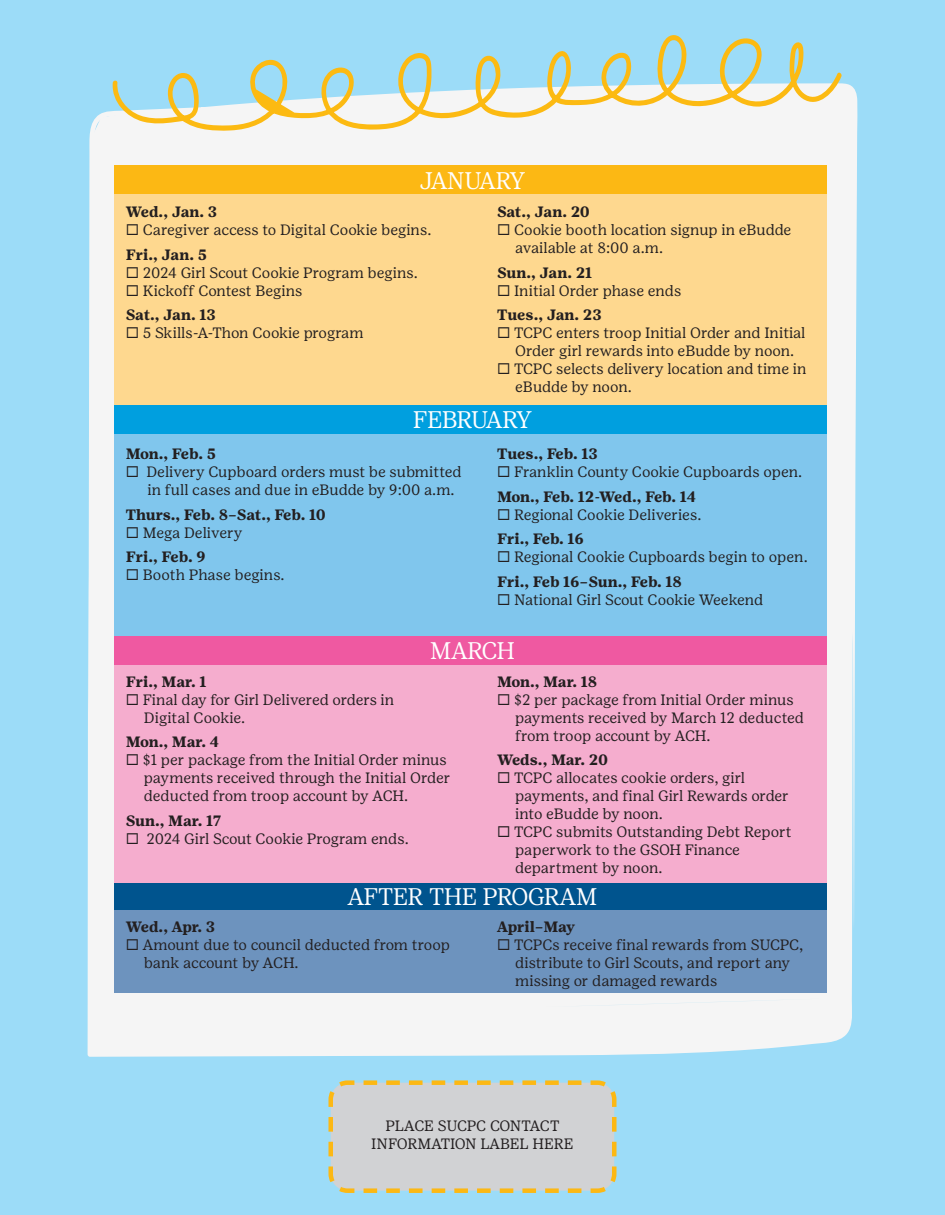
<style>
.page{position:relative;width:945px;height:1215px;background:#9cdcf8}
.page>*{position:absolute;margin:0;border:0;box-sizing:border-box;transform-origin:0 0}
.t1{font:300 24px "Girl Scout Display";letter-spacing:-.01em;color:#fff}
.t2{font:300 24px "Girl Scout Display";letter-spacing:-.03em;color:#fff}
.t3{font:300 24px "Girl Scout Display";letter-spacing:-.035em;color:#fff}
.t4{font:15px/18px "Girl Scout Text";letter-spacing:-.005em;color:#231f20}
.t5{font:700 15px "Girl Scout Text";color:#231f20}
.t6{font:700 15px "Girl Scout Text";letter-spacing:-.02em;color:#231f20}
</style>
<div class="page">
<div style="left:91px;top:86px;width:766px;height:968px;background:#f5f5f5"></div>
<svg style="left:111px;top:35px;width:732px;height:96px"></svg>
<div style="left:546px;top:999px;width:272px;height:8px;background:#f5f5f5"></div>
<div style="left:115px;top:166px;width:712px;height:28px;background:#fcb814"></div>
<div style="left:115px;top:882px;width:712px;height:28px;background:#00548e"></div>
<div style="left:115px;top:194px;width:712px;height:254px;background:#fed88f"></div>
<div style="left:115px;top:422px;width:712px;height:221px;background:#80c6ed"></div>
<div style="left:115px;top:910px;width:712px;height:83px;background:#6d93be"></div>
<div style="left:115px;top:637px;width:712px;height:28px;background:#ef59a1"></div>
<div style="left:115px;top:665px;width:712px;height:217px;background:#f5adce"></div>
<svg style="left:328px;top:1080px;width:289px;height:113px;background:#d1d0c9"></svg>
<div style="left:115px;top:406px;width:712px;height:28px;background:#009fdf"></div>
<p class="t3" style="left:420px;top:167px;width:107px">JANUARY</p>
<p class="t5" style="left:126px;top:203px;width:93px">Wed., Jan. 3</p>
<p class="t4" style="left:126px;top:221px;width:307px">◻ Caregiver access to Digital Cookie begins.</p>
<p class="t5" style="left:126px;top:246px;width:83px">Fri., Jan. 5</p>
<p class="t4" style="left:126px;top:264px;width:294px">◻ 2024 Girl Scout Cookie Program begins.</p>
<p class="t4" style="left:126px;top:282px;width:178px">◻ Kickoff Contest Begins</p>
<p class="t5" style="left:126px;top:306px;width:91px">Sat., Jan. 13</p>
<p class="t4" style="left:126px;top:324px;width:239px">◻ 5 Skills-A-Thon Cookie program</p>
<p class="t5" style="left:497px;top:203px;width:94px">Sat., Jan. 20</p>
<p class="t4" style="left:515px;top:221px;width:278px;text-indent:-18px">◻ Cookie booth location signup in eBudde available at 8:00 a.m.</p>
<p class="t5" style="left:497px;top:264px;width:97px">Sun., Jan. 21</p>
<p class="t4" style="left:497px;top:282px;width:186px">◻ Initial Order phase ends</p>
<p class="t5" style="left:497px;top:306px;width:106px">Tues., Jan. 23</p>
<p class="t4" style="left:497px;top:324px;width:310px;text-align:center">◻ TCPC enters troop Initial Order and Initial<br>Order girl rewards into eBudde by noon.</p>
<p class="t4" style="left:515px;top:360px;width:293px;text-indent:-18px">◻ TCPC selects delivery location and time in eBudde by noon.</p>
<p class="t2" style="left:413px;top:407px;width:120px">FEBRUARY</p>
<p class="t5" style="left:126px;top:445px;width:92px">Mon., Feb. 5</p>
<p class="t4" style="left:148px;top:463px;width:316px;text-indent:-22px">◻ Delivery Cupboard orders must be submitted in full cases and due in eBudde by 9:00 a.m.</p>
<p class="t6" style="left:126px;top:506px;width:202px">Thurs., Feb. 8–Sat., Feb. 10</p>
<p class="t4" style="left:126px;top:523px;width:118px">◻ Mega Delivery</p>
<p class="t5" style="left:126px;top:548px;width:82px">Fri., Feb. 9</p>
<p class="t4" style="left:126px;top:566px;width:160px">◻ Booth Phase begins.</p>
<p class="t5" style="left:497px;top:445px;width:102px">Tues., Feb. 13</p>
<p class="t4" style="left:497px;top:463px;width:307px">◻ Franklin County Cookie Cupboards open.</p>
<p class="t5" style="left:497px;top:488px;width:201px">Mon., Feb. 12-Wed., Feb. 14</p>
<p class="t4" style="left:497px;top:505px;width:206px">◻ Regional Cookie Deliveries.</p>
<p class="t5" style="left:497px;top:530px;width:88px">Fri., Feb. 16</p>
<p class="t4" style="left:497px;top:548px;width:312px">◻ Regional Cookie Cupboards begin to open.</p>
<p class="t5" style="left:497px;top:573px;width:186px">Fri., Feb 16–Sun., Feb. 18</p>
<p class="t4" style="left:497px;top:591px;width:268px">◻ National Girl Scout Cookie Weekend</p>
<p class="t1" style="left:430px;top:637px;width:86px">MARCH</p>
<p class="t5" style="left:126px;top:672px;width:82px">Fri., Mar. 1</p>
<p class="t4" style="left:144px;top:690px;width:252px;text-indent:-18px">◻ Final day for Girl Delivered orders in<br>Digital Cookie.</p>
<p class="t5" style="left:126px;top:733px;width:95px">Mon., Mar. 4</p>
<p class="t4" style="left:144px;top:751px;width:308px;text-indent:-18px">◻ $1 per package from the Initial Order minus payments received through the Initial Order deducted from troop account by ACH.</p>
<p class="t5" style="left:126px;top:812px;width:97px">Sun., Mar. 17</p>
<p class="t4" style="left:126px;top:830px;width:284px">◻ 2024 Girl Scout Cookie Program ends.</p>
<p class="t5" style="left:497px;top:672px;width:102px">Mon., Mar. 18</p>
<p class="t4" style="left:515px;top:690px;width:290px;text-indent:-18px">◻ $2 per package from Initial Order minus payments received by March 12 deducted from troop account by ACH.</p>
<p class="t5" style="left:497px;top:751px;width:112px">Weds., Mar. 20</p>
<p class="t4" style="left:515px;top:769px;width:275px;text-indent:-18px">◻ TCPC allocates cookie orders, girl payments, and final Girl Rewards order into eBudde by noon.</p>
<p class="t4" style="left:515px;top:823px;width:278px;text-indent:-18px">◻ TCPC submits Outstanding Debt Report paperwork to the GSOH Finance department by noon.</p>
<p class="t1" style="left:348px;top:883px;width:251px">AFTER THE PROGRAM</p>
<p class="t5" style="left:126px;top:918px;width:91px">Wed., Apr. 3</p>
<p class="t4" style="left:144px;top:936px;width:308px;text-indent:-18px">◻ Amount due to council deducted from troop bank account by ACH.</p>
<p class="t5" style="left:497px;top:918px;width:80px">April–May</p>
<p class="t4" style="left:515px;top:936px;width:289px;text-indent:-18px">◻ TCPCs receive final rewards from SUCPC, distribute to Girl Scouts, and report any missing or damaged rewards</p>
<p class="t4" style="left:371px;top:1116px;width:204px;text-align:center">PLACE SUCPC CONTACT<br>INFORMATION LABEL HERE</p>
</div>
